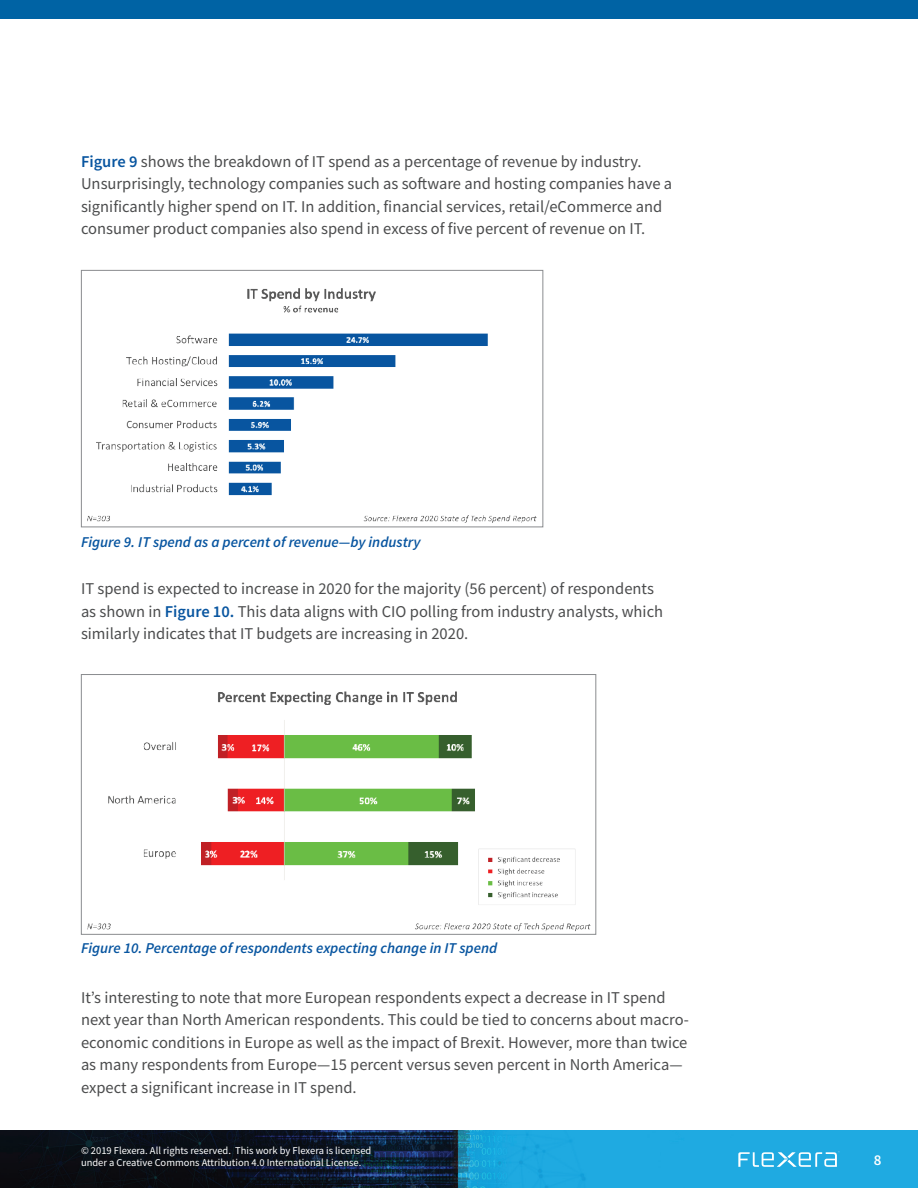
<style>
.page{position:relative;width:918px;height:1188px;background:#fff}
.page>*{position:absolute;margin:0;border:0;box-sizing:border-box;transform-origin:0 0}
.t1{font:16.5px/22.5px "Source Sans Pro";color:#4b4c4d}
.t2{font:italic 600 15px "Source Sans Pro";color:#0855a0}
.t3{font:600 15px "Source Sans Pro";color:#fff}
.t4{font:10.5px/12px "Source Sans Pro";color:#fff}
.s1{font-weight:600;color:#0855a0}
</style>
<div class="page">
<img style="left:0;top:1131px;width:918px;height:57px">
<svg style="left:738px;top:1152px;width:102px;height:15px;background:#62c3e9"></svg>
<div style="left:0;top:0;width:918px;height:19px;background:#0063a4"></div>
<div style="left:81px;top:674px;width:515px;height:261px;border:1px solid #8a8c8f"></div>
<img style="left:108px;top:691px;width:468px;height:214px">
<div style="left:81px;top:270px;width:462px;height:257px;border:1px solid #8a8c8f"></div>
<img style="left:87px;top:288px;width:450px;height:234px">
<img style="left:87px;top:923px;width:504px;height:9px">
<p class="t1" style="left:81px;top:150px;width:593px"><span class="s1">Figure 9</span> shows the breakdown of IT spend as a percentage of revenue by industry.<br>Unsurprisingly, technology companies such as software and hosting companies have a significantly higher spend on IT. In addition, financial services, retail/eCommerce and consumer product companies also spend in excess of five percent of revenue on IT.</p>
<p class="t2" style="left:81px;top:533px;width:341px">Figure 9. IT spend as a percent of revenue—by industry</p>
<p class="t1" style="left:81px;top:578px;width:584px">IT spend is expected to increase in 2020 for the majority (56 percent) of respondents as shown in <span class="s1">Figure 10.</span> This data aligns with CIO polling from industry analysts, which similarly indicates that IT budgets are increasing in 2020.</p>
<p class="t2" style="left:81px;top:939px;width:418px">Figure 10. Percentage of respondents expecting change in IT spend</p>
<p class="t1" style="left:81px;top:986px;width:610px">It’s interesting to note that more European respondents expect a decrease in IT spend next year than North American respondents. This could be tied to concerns about macro&shy;economic conditions in Europe as well as the impact of Brexit. However, more than twice as many respondents from Europe—15 percent versus seven percent in North America— expect a significant increase in IT spend.</p>
<p class="t4" style="left:81px;top:1144px;width:292px">© 2019 Flexera. All rights reserved. This work by Flexera is licensed under a Creative Commons Attribution 4.0 International License.</p>
<p class="t3" style="left:874px;top:1150px;width:9px">8</p>
</div>
